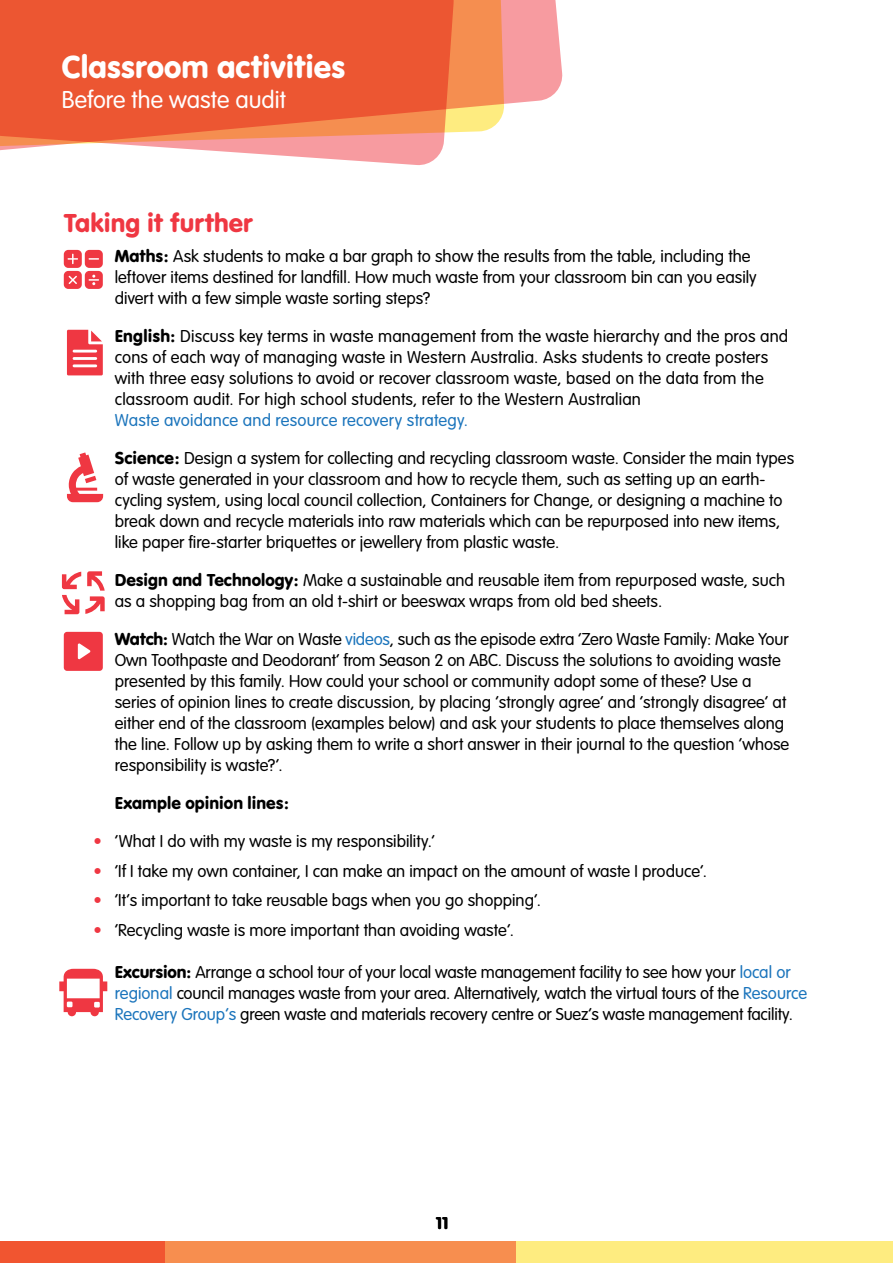
<style>
.page{position:relative;width:893px;height:1263px;background:#fff}
.page>*{position:absolute;margin:0;border:0;box-sizing:border-box;transform-origin:0 0}
.t1{font:33px "VAG Rundschrift D";color:#fff}
.t2{font:27px "VAG Rundschrift D";color:#ef3742}
.t3{font:300 25.5px "VAG Rundschrift D";color:#fff}
.t4{font:300 18px/21px "VAG Rundschrift D";color:#000}
.t5{font:18px "VAG Rundschrift D";color:#000}
.s1{font-weight:400}
.s2{color:#1c75bc}
.s3{color:#ef3742}
</style>
<div class="page">
<div style="left:0;top:1242px;width:893px;height:21px;background:#feec80"></div>
<div style="left:0;top:1242px;width:516px;height:21px;background:#f78e4f"></div>
<div style="left:0;top:1242px;width:165px;height:21px;background:#f15530"></div>
<svg style="left:504px;top:0;width:59px;height:104px;background:#f7a4a9"></svg>
<svg style="left:0;top:147px;width:443px;height:18px"></svg>
<svg style="left:0;top:0;width:504px;height:147px;background:#ee653f"></svg>
<svg style="left:64px;top:250px;width:39px;height:39px"></svg>
<svg style="left:67px;top:330px;width:36px;height:45px"></svg>
<svg style="left:67px;top:452px;width:36px;height:50px"></svg>
<svg style="left:62px;top:571px;width:43px;height:43px"></svg>
<svg style="left:64px;top:632px;width:39px;height:39px;background:#f04953"></svg>
<svg style="left:59px;top:969px;width:48px;height:47px"></svg>
<h1 class="t1" style="left:62px;top:48px;width:285px">Classroom activities</h1>
<h3 class="t3" style="left:62px;top:86px;width:225px">Before the waste audit</h3>
<h2 class="t2" style="left:64px;top:207px;width:191px">Taking it further</h2>
<p class="t4" style="left:115px;top:246px;width:643px"><span class="s1">Maths:</span> Ask students to make a bar graph to show the results from the table, including the leftover items destined for landfill. How much waste from your classroom bin can you easily divert with a few simple waste sorting steps?</p>
<p class="t4" style="left:115px;top:326px;width:675px"><span class="s1">English:</span> Discuss key terms in waste management from the waste hierarchy and the pros and cons of each way of managing waste in Western Australia. Asks students to create posters with three easy solutions to avoid or recover classroom waste, based on the data from the classroom audit. For high school students, refer to the Western Australian</p>
<p class="t4" style="left:115px;top:402px;width:681px;line-height:38px"><span class="s2">Waste avoidance and resource recovery strategy.<br></span><span class="s1">Science:</span> Design a system for collecting and recycling classroom waste. Consider the main types</p>
<p class="t4" style="left:115px;top:469px;width:669px">of waste generated in your classroom and how to recycle them, such as setting up an earth&shy;cycling system, using local council collection, Containers for Change, or designing a machine to break down and recycle materials into raw materials which can be repurposed into new items, like paper fire-starter briquettes or jewellery from plastic waste.</p>
<p class="t4" style="left:115px;top:570px;width:672px"><span class="s1">Design and Technology:</span> Make a sustainable and reusable item from repurposed waste, such as a shopping bag from an old t-shirt or beeswax wraps from old bed sheets.</p>
<p class="t4" style="left:115px;top:629px;width:676px"><span class="s1">Watch:</span> Watch the War on Waste <span class="s2">videos</span>, such as the episode extra ‘Zero Waste Family: Make Your Own Toothpaste and Deodorant’ from Season 2 on ABC. Discuss the solutions to avoiding waste presented by this family. How could your school or community adopt some of these? Use a series of opinion lines to create discussion, by placing ‘strongly agree’ and ‘strongly disagree’ at either end of the classroom (examples below) and ask your students to place themselves along the line. Follow up by asking them to write a short answer in their journal to the question ‘whose responsibility is waste?’.</p>
<p class="t5" style="left:115px;top:792px;width:176px">Example opinion lines:</p>
<p class="t4" style="left:94px;top:831px;width:343px"><span class="s3">•</span> ‘What I do with my waste is my responsibility.’</p>
<p class="t4" style="left:94px;top:861px;width:615px"><span class="s3">•</span> ‘If I take my own container, I can make an impact on the amount of waste I produce’.</p>
<p class="t4" style="left:94px;top:890px;width:449px"><span class="s3">•</span> ‘It’s important to take reusable bags when you go shopping’.</p>
<p class="t4" style="left:94px;top:920px;width:422px"><span class="s3">•</span> ‘Recycling waste is more important than avoiding waste’.</p>
<p class="t4" style="left:115px;top:962px;width:694px"><span class="s1">Excursion:</span> Arrange a school tour of your local waste management facility to see how your <span class="s2">local or regional</span> council manages waste from your area. Alternatively, watch the virtual tours of the <span class="s2">Resource<br>Recovery Group’s</span> green waste and materials recovery centre or Suez’s waste management facility.</p>
<p class="t5" style="left:436px;top:1213px;width:14px">11</p>
</div>
